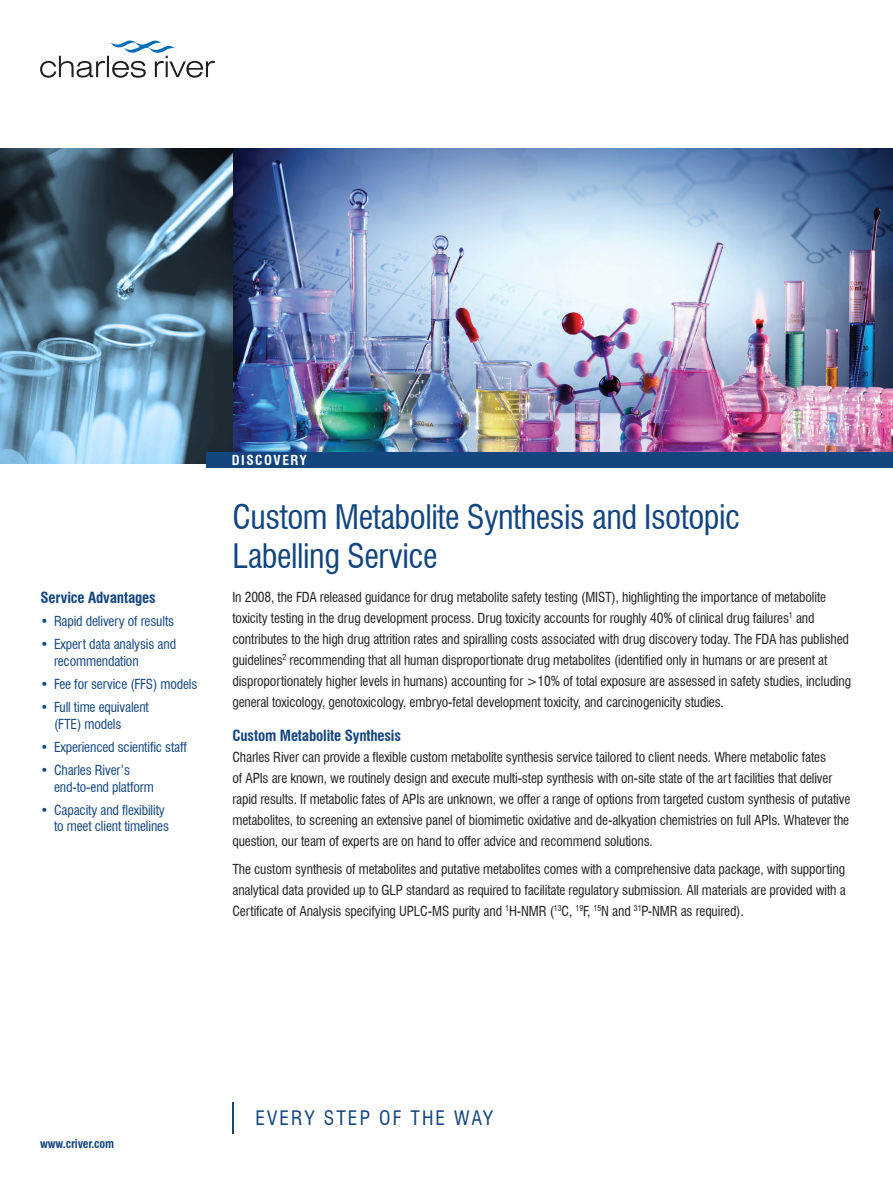
<style>
.page{position:relative;width:893px;height:1188px;background:#fff}
.page>*{position:absolute;margin:0;border:0;box-sizing:border-box;transform-origin:0 0}
.t1{font:condensed 33px/39px "Swiss 721 BT";letter-spacing:-.015em;color:#13457e}
.t2{font:condensed 19.5px "Swiss 721 BT";letter-spacing:.11em;color:#13457e}
.t3{font:700 condensed 15px "Swiss 721 BT";letter-spacing:-.01em;color:#13457e}
.t4{font:condensed 13.5px/21px "Swiss 721 BT";letter-spacing:-.01em;color:#231f20}
.t5{font:condensed 13.5px/16.5px "Swiss 721 BT";letter-spacing:-.01em;color:#13457e}
.t6{font:700 condensed 13.5px "Swiss 721 BT";letter-spacing:.11em;color:#fff}
.t7{font:700 condensed 12px "Swiss 721 BT";letter-spacing:-.01em;color:#13457e}
</style>
<div class="page">
<svg style="left:40px;top:40px;width:175px;height:38px"></svg>
<hr style="left:232px;top:1103px;width:1px;height:31px;background:#13457e">
<img style="left:232px;top:149px;width:660px;height:303px">
<svg style="left:0;top:149px;width:232px;height:315px;background:#58798f"></svg>
<div style="left:207px;top:452px;width:685px;height:15px;background:#13457e"></div>
<p class="t3" style="left:40px;top:588px;width:117px">Service Advantages</p>
<p class="t5" style="left:40px;top:613px;width:135px">• Rapid delivery of results</p>
<p class="t5" style="left:54px;top:636px;width:123px;text-indent:-14px">• Expert data analysis and recommendation</p>
<p class="t5" style="left:40px;top:676px;width:158px">• Fee for service (FFS) models</p>
<p class="t5" style="left:54px;top:699px;width:96px;text-indent:-14px">• Full time equivalent (FTE) models</p>
<p class="t5" style="left:41px;top:739px;width:148px">• Experienced scientific staff</p>
<p class="t5" style="left:54px;top:762px;width:101px;text-indent:-14px">• Charles River’s end-to-end platform</p>
<p class="t5" style="left:54px;top:802px;width:116px;text-indent:-14px">• Capacity and flexibility to meet client timelines</p>
<p class="t6" style="left:232px;top:452px;width:77px">DISCOVERY</p>
<h1 class="t1" style="left:232px;top:498px;width:509px">Custom Metabolite Synthesis and Isotopic<br>Labelling Service</h1>
<p class="t4" style="left:232px;top:586px;width:620px">In 2008, the FDA released guidance for drug metabolite safety testing (MIST), highlighting the importance of metabolite toxicity testing in the drug development process. Drug toxicity accounts for roughly 40% of clinical drug failures<sup>1</sup> and contributes to the high drug attrition rates and spiralling costs associated with drug discovery today. The FDA has published guidelines<sup>2</sup> recommending that all human disproportionate drug metabolites (identified only in humans or are present at disproportionately higher levels in humans) accounting for &gt;10% of total exposure are assessed in safety studies, including general toxicology, genotoxicology, embryo-fetal development toxicity, and carcinogenicity studies.</p>
<p class="t3" style="left:232px;top:727px;width:170px">Custom Metabolite Synthesis</p>
<p class="t4" style="left:232px;top:747px;width:619px">Charles River can provide a flexible custom metabolite synthesis service tailored to client needs. Where metabolic fates<br>of APIs are known, we routinely design and execute multi-step synthesis with on-site state of the art facilities that deliver rapid results. If metabolic fates of APIs are unknown, we offer a range of options from targeted custom synthesis of putative metabolites, to screening an extensive panel of biomimetic oxidative and de-alkyation chemistries on full APIs. Whatever the question, our team of experts are on hand to offer advice and recommend solutions.</p>
<p class="t4" style="left:232px;top:858px;width:614px;text-align:justify">The custom synthesis of metabolites and putative metabolites comes with a comprehensive data package, with supporting analytical data provided up to GLP standard as required to facilitate regulatory submission. All materials are provided with a Certificate of Analysis specifying UPLC-MS purity and <sup>1</sup>H-NMR (<sup>13</sup>C, <sup>19</sup>F, <sup>15</sup>N and <sup>31</sup>P-NMR as required).</p>
<p class="t7" style="left:40px;top:1136px;width:76px">www.criver.com</p>
<h2 class="t2" style="left:255px;top:1107px;width:239px">EVERY STEP OF THE WAY</h2>
</div>
